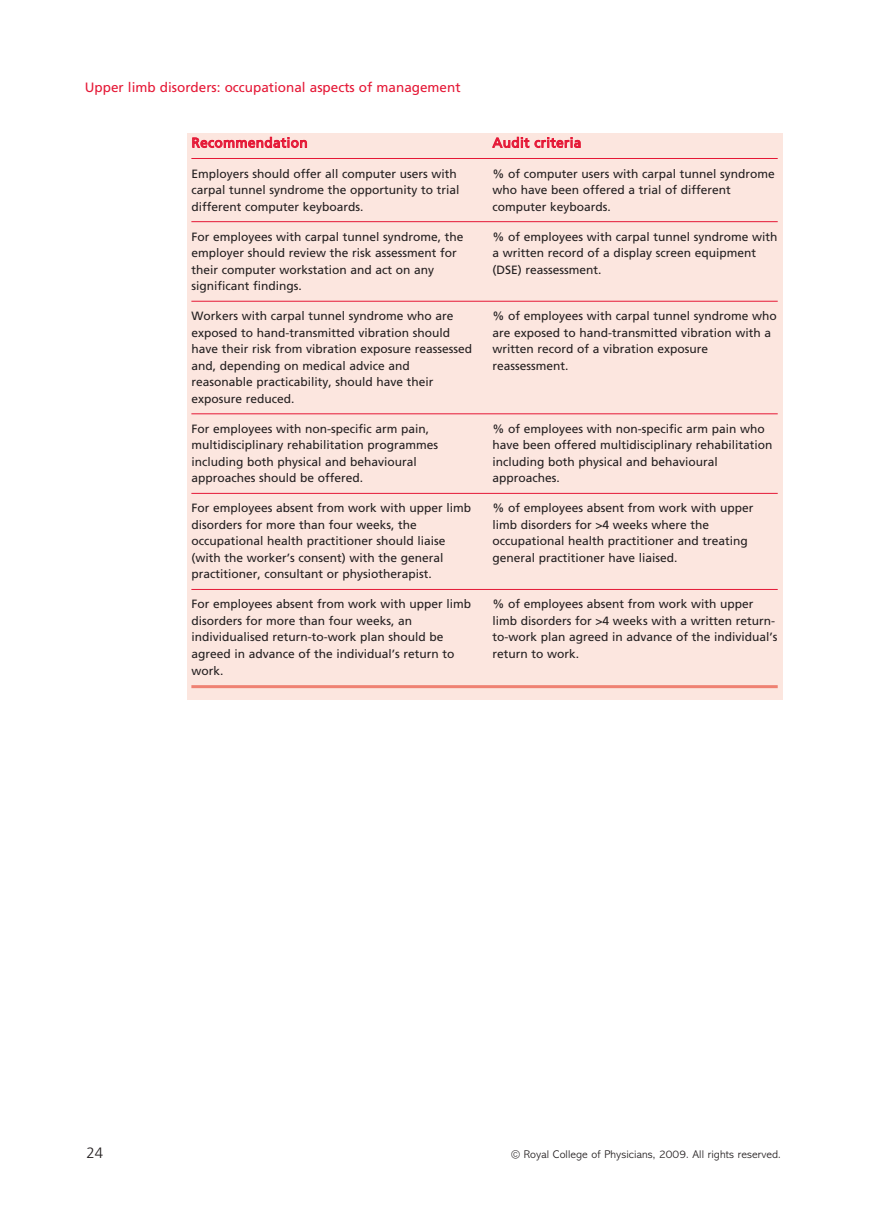
<style>
.page{position:relative;width:893px;height:1217px;background:#fff}
.page>*{position:absolute;margin:0;border:0;box-sizing:border-box;transform-origin:0 0}
.t1{font:300 15px "Frutiger LT";color:#231f20}
.t2{font:13.5px "Frutiger LT";color:#e51836}
.t3{font:13.5px "Frutiger LT";letter-spacing:.03em;color:#e51836}
.t4{font:12px/16.5px "Frutiger LT";color:#231f20}
.t5{font:300 11.25px "Abadi";letter-spacing:.005em;color:#231f20}
</style>
<div class="page">
<div style="left:187px;top:133px;width:595px;height:566px;background:#fce6df"></div>
<hr style="left:191px;top:158px;width:587px;height:1px;background:#e51836">
<hr style="left:191px;top:221px;width:587px;height:1px;background:#e51836">
<hr style="left:191px;top:301px;width:587px;height:1px;background:#e51836">
<hr style="left:191px;top:413px;width:587px;height:1px;background:#e51836">
<hr style="left:191px;top:493px;width:587px;height:1px;background:#e51836">
<hr style="left:191px;top:589px;width:587px;height:1px;background:#e51836">
<hr style="left:191px;top:685px;width:587px;height:3px;background:#ef8172">
<p class="t2" style="left:85px;top:81px;width:377px">Upper limb disorders: occupational aspects of management</p>
<p class="t3" style="left:192px;top:136px;width:118px">Recommendation</p>
<p class="t3" style="left:493px;top:136px;width:90px">Audit criteria</p>
<p class="t4" style="left:191px;top:166px;width:267px">Employers should offer all computer users with</p>
<p class="t4" style="left:492px;top:166px;width:284px">% of computer users with carpal tunnel syndrome</p>
<p class="t4" style="left:191px;top:182px;width:269px">carpal tunnel syndrome the opportunity to trial</p>
<p class="t4" style="left:492px;top:182px;width:240px">who have been offered a trial of different</p>
<p class="t4" style="left:191px;top:199px;width:174px">different computer keyboards.</p>
<p class="t4" style="left:492px;top:199px;width:120px">computer keyboards.</p>
<p class="t4" style="left:191px;top:229px;width:274px">For employees with carpal tunnel syndrome, the</p>
<p class="t4" style="left:492px;top:229px;width:287px">% of employees with carpal tunnel syndrome with</p>
<p class="t4" style="left:191px;top:245px;width:267px">employer should review the risk assessment for</p>
<p class="t4" style="left:492px;top:245px;width:265px">a written record of a display screen equipment</p>
<p class="t4" style="left:191px;top:262px;width:244px">their computer workstation and act on any</p>
<p class="t4" style="left:492px;top:262px;width:111px">(DSE) reassessment.</p>
<p class="t4" style="left:191px;top:278px;width:112px">significant findings.</p>
<p class="t4" style="left:191px;top:308px;width:264px">Workers with carpal tunnel syndrome who are</p>
<p class="t4" style="left:492px;top:308px;width:286px">% of employees with carpal tunnel syndrome who</p>
<p class="t4" style="left:191px;top:325px;width:260px">exposed to hand-transmitted vibration should</p>
<p class="t4" style="left:492px;top:325px;width:280px">are exposed to hand-transmitted vibration with a</p>
<p class="t4" style="left:191px;top:341px;width:282px">have their risk from vibration exposure reassessed</p>
<p class="t4" style="left:492px;top:341px;width:217px">written record of a vibration exposure</p>
<p class="t4" style="left:191px;top:358px;width:220px">and, depending on medical advice and</p>
<p class="t4" style="left:492px;top:358px;width:78px">reassessment.</p>
<p class="t4" style="left:191px;top:374px;width:244px">reasonable practicability, should have their exposure reduced.</p>
<p class="t4" style="left:191px;top:421px;width:239px">For employees with non-specific arm pain,</p>
<p class="t4" style="left:492px;top:421px;width:274px">% of employees with non-specific arm pain who</p>
<p class="t4" style="left:191px;top:437px;width:248px">multidisciplinary rehabilitation programmes</p>
<p class="t4" style="left:492px;top:437px;width:282px">have been offered multidisciplinary rehabilitation</p>
<p class="t4" style="left:191px;top:454px;width:227px">including both physical and behavioural</p>
<p class="t4" style="left:492px;top:454px;width:227px">including both physical and behavioural</p>
<p class="t4" style="left:191px;top:470px;width:173px">approaches should be offered.</p>
<p class="t4" style="left:492px;top:470px;width:69px">approaches.</p>
<p class="t4" style="left:191px;top:500px;width:281px">For employees absent from work with upper limb</p>
<p class="t4" style="left:492px;top:500px;width:263px">% of employees absent from work with upper</p>
<p class="t4" style="left:191px;top:517px;width:227px">disorders for more than four weeks, the</p>
<p class="t4" style="left:492px;top:517px;width:218px">limb disorders for &gt;4 weeks where the</p>
<p class="t4" style="left:191px;top:533px;width:256px">occupational health practitioner should liaise</p>
<p class="t4" style="left:492px;top:533px;width:257px">occupational health practitioner and treating</p>
<p class="t4" style="left:191px;top:550px;width:253px">(with the worker’s consent) with the general</p>
<p class="t4" style="left:492px;top:550px;width:187px">general practitioner have liaised.</p>
<p class="t4" style="left:191px;top:566px;width:242px">practitioner, consultant or physiotherapist.</p>
<p class="t4" style="left:191px;top:596px;width:281px">For employees absent from work with upper limb</p>
<p class="t4" style="left:492px;top:596px;width:263px">% of employees absent from work with upper</p>
<p class="t4" style="left:191px;top:613px;width:222px">disorders for more than four weeks, an</p>
<p class="t4" style="left:492px;top:613px;width:284px">limb disorders for &gt;4 weeks with a written return-</p>
<p class="t4" style="left:191px;top:629px;width:253px">individualised return-to-work plan should be</p>
<p class="t4" style="left:492px;top:629px;width:287px">to-work plan agreed in advance of the individual’s</p>
<p class="t4" style="left:191px;top:646px;width:265px">agreed in advance of the individual’s return to</p>
<p class="t4" style="left:492px;top:646px;width:88px">return to work.</p>
<p class="t4" style="left:191px;top:662px;width:33px">work.</p>
<p class="t1" style="left:86px;top:1145px;width:18px">24</p>
<p class="t5" style="left:511px;top:1149px;width:271px">© Royal College of Physicians, 2009. All rights reserved.</p>
</div>
